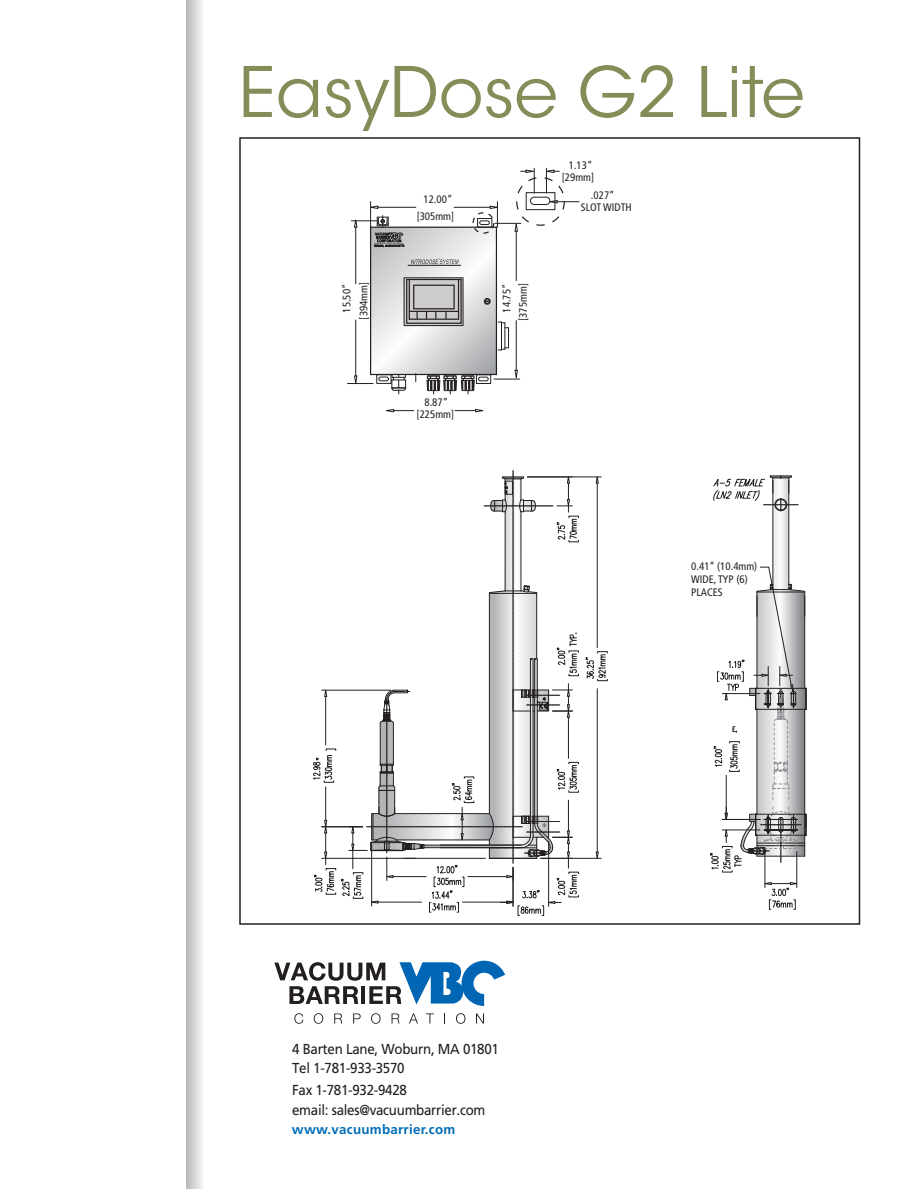
<style>
.page{position:relative;width:915px;height:1191px;background:#fff}
.page>*{position:absolute;margin:0;border:0;box-sizing:border-box;transform-origin:0 0}
.t1{font:69px "ITC Avant Garde Std";color:#828d58}
.t2{font:14.4px/19px "Frutiger LT Std";letter-spacing:-.02em;color:#231f20;scale:.92 1}
.t3{font:700 13.35px "Frutiger LT Std";letter-spacing:.02em;color:#006db6}
.t4{font:condensed 10.95px/13px "Frutiger LT Std";color:#231f20;text-align:center}
</style>
<div class="page">
<svg style="left:294px;top:1013px;width:9px;height:11px"></svg>
<svg style="left:314px;top:1013px;width:9px;height:11px"></svg>
<svg style="left:334px;top:1013px;width:8px;height:11px"></svg>
<svg style="left:353px;top:1013px;width:8px;height:11px"></svg>
<svg style="left:371px;top:1013px;width:10px;height:11px"></svg>
<svg style="left:392px;top:1013px;width:8px;height:11px"></svg>
<svg style="left:409px;top:1013px;width:9px;height:11px"></svg>
<svg style="left:426px;top:1013px;width:8px;height:11px"></svg>
<svg style="left:456px;top:1013px;width:10px;height:11px"></svg>
<svg style="left:476px;top:1013px;width:8px;height:11px"></svg>
<svg style="left:274px;top:961px;width:231px;height:45px"></svg>
<div style="left:186px;top:0;width:26px;height:1188px;background:linear-gradient(to right,#babcbe,#fff)"></div>
<hr style="left:765px;top:852px;width:1px;height:36px;background:#231f20">
<hr style="left:796px;top:852px;width:1px;height:36px;background:#231f20">
<svg style="left:764px;top:882px;width:34px;height:28px"></svg>
<hr style="left:541px;top:858px;width:60px;height:1px;background:#231f20">
<hr style="left:527px;top:477px;width:74px;height:1px;background:#231f20">
<hr style="left:597px;top:689px;width:1px;height:163px;background:#231f20">
<hr style="left:597px;top:483px;width:1px;height:165px;background:#231f20">
<svg style="left:595px;top:851px;width:4px;height:8px"></svg>
<svg style="left:595px;top:476px;width:4px;height:8px"></svg>
<svg style="left:585px;top:651px;width:23px;height:30px"></svg>
<svg style="left:313px;top:470px;width:266px;height:446px"></svg>
<div style="left:526px;top:192px;width:29px;height:18px;border:1px solid #231f20"></div>
<div style="left:530px;top:197px;width:20px;height:8px;border:1px solid #231f20;border-radius:4px"></div>
<svg style="left:545px;top:200px;width:34px;height:4px"></svg>
<svg style="left:521px;top:168px;width:38px;height:25px"></svg>
<div style="left:516px;top:177px;width:49px;height:49px;border:1px dashed #231f20;border-radius:50%"></div>
<svg style="left:386px;top:409px;width:28px;height:4px"></svg>
<svg style="left:455px;top:409px;width:29px;height:4px"></svg>
<svg style="left:710px;top:475px;width:97px;height:397px"></svg>
<svg style="left:347px;top:202px;width:174px;height:192px"></svg>
<div style="left:406px;top:279px;width:56px;height:45px;border:1px solid #231f20"></div>
<p class="t1" style="left:238px;top:53px;width:568px">EasyDose G2 Lite</p>
<p class="t4" style="left:569px;top:159px;width:25px">1.13”</p>
<p class="t4" style="left:424px;top:193px;width:30px">12.00”</p>
<p class="t4" style="left:417px;top:210px;width:39px">[305mm]</p>
<p class="t4" style="left:339px;top:320px;width:39px;line-height:17px;rotate:-90deg">15.50” [394mm]</p>
<p class="t4" style="left:499px;top:321px;width:39px;line-height:16.2px;text-align:right;rotate:-90deg">14.75” [375mm]</p>
<p class="t4" style="left:417px;top:397px;width:39px;line-height:12px">8.87” [225mm]</p>
<p class="t4" style="left:562px;top:171px;width:34px">[29mm]</p>
<p class="t4" style="left:591px;top:189px;width:25px">.027”</p>
<p class="t4" style="left:581px;top:201px;width:52px">SLOT WIDTH</p>
<p class="t4" style="left:691px;top:560px;width:68px;text-align:left">0.41” (10.4mm)<br>WIDE, TYP (6)<br>PLACES</p>
<p class="t2" style="left:292px;top:1039px;width:226px">4 Barten Lane, Woburn, MA 01801<br>Tel 1-781-933-3570</p>
<p class="t2" style="left:292px;top:1080px;width:212px;line-height:20px">Fax 1-781-932-9428<br>email: sales@vacuumbarrier.com</p>
<p class="t3" style="left:292px;top:1122px;width:165px">www.vacuumbarrier.com</p>
</div>
